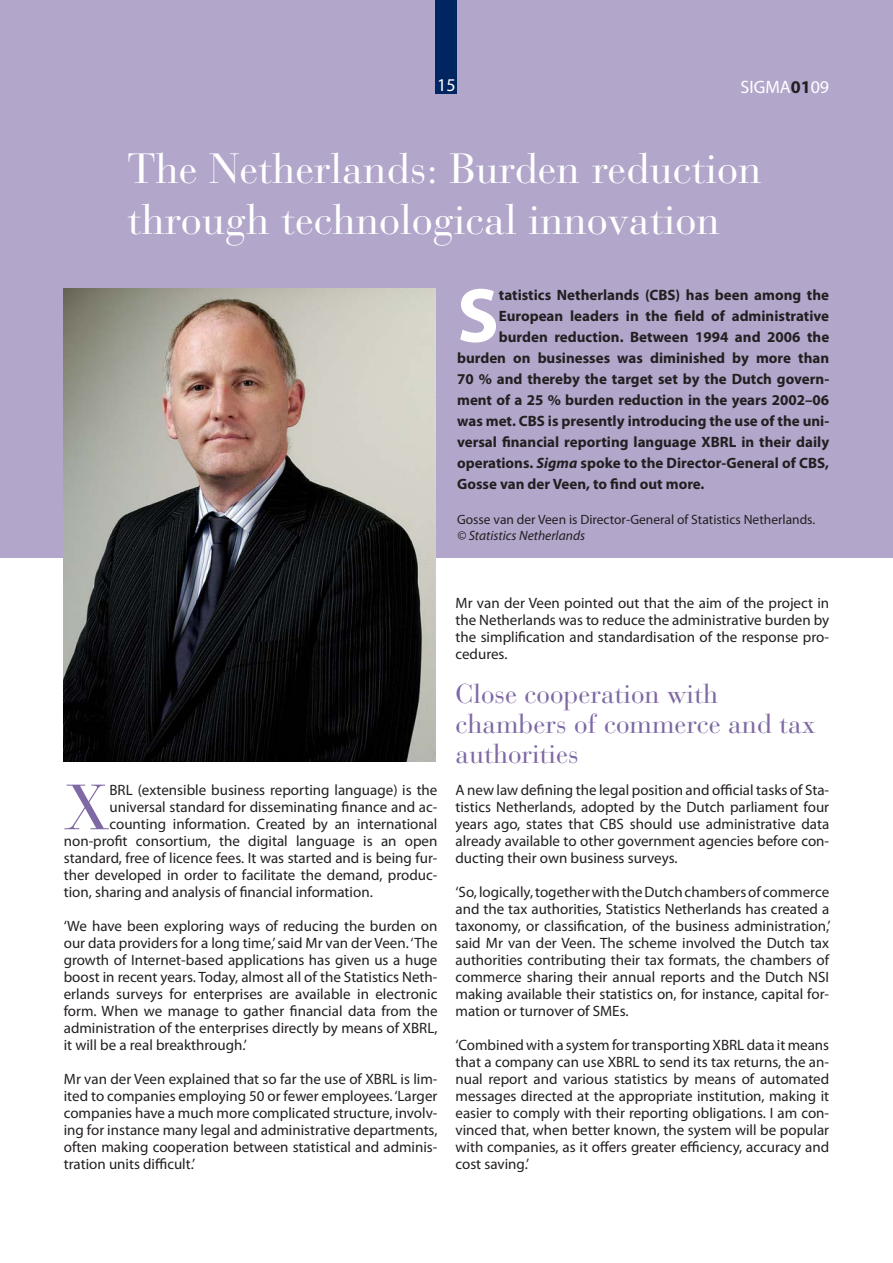
<style>
.page{position:relative;width:893px;height:1263px;background:#fff}
.page>*{position:absolute;margin:0;border:0;box-sizing:border-box;transform-origin:0 0}
.t1{font:700 77.25px "Myriad Pro";color:#fff}
.t2{font:63.3px "Bauer Bodoni";color:#7e69a4}
.t3{font:42px/51px "Bauer Bodoni";color:#fff}
.t4{font:27px/30px "Bauer Bodoni";color:#7e69a4}
.t5{font:18px "Myriad Pro";color:#fff}
.t6{font:15px/17px "Myriad Pro";color:#231f20;text-align:justify}
.t7{font:700 15px "Myriad Pro";color:#231f20}
.t8{font:13.5px "Myriad Pro";color:#231f20}
.t9{font:italic 13.5px "Myriad Pro";color:#231f20}
.s1{font-weight:700;color:#231f20}
.s2{font-style:italic}
</style>
<div class="page">
<div style="left:0;top:0;width:893px;height:557px;background:#b2a6cb"></div>
<img style="left:64px;top:288px;width:372px;height:473px">
<div style="left:436px;top:0;width:21px;height:94px;background:#002561"></div>
<p class="t5" style="left:437px;top:78px;width:20px">15</p>
<p class="t5" style="left:741px;top:80px;width:90px">SIGMA<span class="s1">01</span>09</p>
<h3 class="t3" style="left:128px;top:148px;width:635px">The Netherlands: Burden reduction through technological innovation</h3>
<h1 class="t1" style="left:457px;top:287px;width:43px">S</h1>
<p class="t7" style="left:499px;top:289px;width:332px">tatistics Netherlands (CBS) has been among the</p>
<p class="t7" style="left:499px;top:310px;width:332px">European leaders in the field of administrative</p>
<p class="t7" style="left:499px;top:331px;width:332px">burden reduction. Between 1994 and 2006 the</p>
<p class="t7" style="left:457px;top:352px;width:374px">burden on businesses was diminished by more than</p>
<p class="t7" style="left:457px;top:373px;width:374px">70 % and thereby the target set by the Dutch govern-</p>
<p class="t7" style="left:457px;top:394px;width:374px">ment of a 25 % burden reduction in the years 2002–06</p>
<p class="t7" style="left:457px;top:415px;width:374px">was met. CBS is presently introducing the use of the uni-</p>
<p class="t7" style="left:457px;top:436px;width:374px">versal financial reporting language XBRL in their daily</p>
<p class="t7" style="left:457px;top:457px;width:374px">operations. <span class="s2">Sigma</span> spoke to the Director-General of CBS,</p>
<p class="t7" style="left:457px;top:478px;width:249px">Gosse van der Veen, to find out more.</p>
<p class="t8" style="left:457px;top:514px;width:360px">Gosse van der Veen is Director-General of Statistics Netherlands.</p>
<p class="t9" style="left:457px;top:530px;width:129px">© Statistics Netherlands</p>
<h2 class="t2" style="left:64px;top:783px;width:47px">X</h2>
<p class="t6" style="left:109px;top:783px;width:329px">BRL (extensible business reporting language) is the</p>
<p class="t6" style="left:109px;top:800px;width:329px">universal standard for disseminating finance and ac-</p>
<p class="t6" style="left:109px;top:817px;width:329px">counting information. Created by an international</p>
<p class="t6" style="left:64px;top:834px;width:375px">non-profit consortium, the digital language is an open</p>
<p class="t6" style="left:64px;top:851px;width:375px">standard, free of licence fees. It was started and is being fur-</p>
<p class="t6" style="left:64px;top:868px;width:375px">ther developed in order to facilitate the demand, produc-</p>
<p class="t6" style="left:64px;top:885px;width:310px">tion, sharing and analysis of financial information.</p>
<p class="t6" style="left:64px;top:919px;width:375px">‘We have been exploring ways of reducing the burden on our data providers for a long time,’ said Mr van der Veen. ‘The growth of Internet-based applications has given us a huge boost in recent years. Today, almost all of the Statistics Neth&shy;erlands surveys for enterprises are available in electronic form. When we manage to gather financial data from the administration of the enterprises directly by means of XBRL, it will be a real breakthrough.’</p>
<p class="t6" style="left:64px;top:1072px;width:375px">Mr van der Veen explained that so far the use of XBRL is lim&shy;ited to companies employing 50 or fewer employees. ‘Larger companies have a much more complicated structure, involv&shy;ing for instance many legal and administrative departments, often making cooperation between statistical and adminis&shy;tration units difficult.’</p>
<p class="t6" style="left:455px;top:596px;width:375px">Mr van der Veen pointed out that the aim of the project in the Netherlands was to reduce the administrative burden by the simplification and standardisation of the response pro&shy;cedures.</p>
<h3 class="t4" style="left:455px;top:682px;width:361px">Close cooperation with chambers of commerce and tax authorities</h3>
<p class="t6" style="left:455px;top:783px;width:375px">A new law defining the legal position and official tasks of Sta&shy;tistics Netherlands, adopted by the Dutch parliament four years ago, states that CBS should use administrative data already available to other government agencies before con&shy;ducting their own business surveys.</p>
<p class="t6" style="left:455px;top:885px;width:377px">‘So, logically, together with the Dutch chambers of commerce and the tax authorities, Statistics Netherlands has created a taxonomy, or classification, of the business administration,’ said Mr van der Veen. The scheme involved the Dutch tax authorities contributing their tax formats, the chambers of commerce sharing their annual reports and the Dutch NSI making available their statistics on, for instance, capital for&shy;mation or turnover of SMEs.</p>
<p class="t6" style="left:455px;top:1038px;width:375px">‘Combined with a system for transporting XBRL data it means that a company can use XBRL to send its tax returns, the an&shy;nual report and various statistics by means of automated messages directed at the appropriate institution, making it easier to comply with their reporting obligations. I am con&shy;vinced that, when better known, the system will be popular with companies, as it offers greater efficiency, accuracy and cost saving.’</p>
</div>
